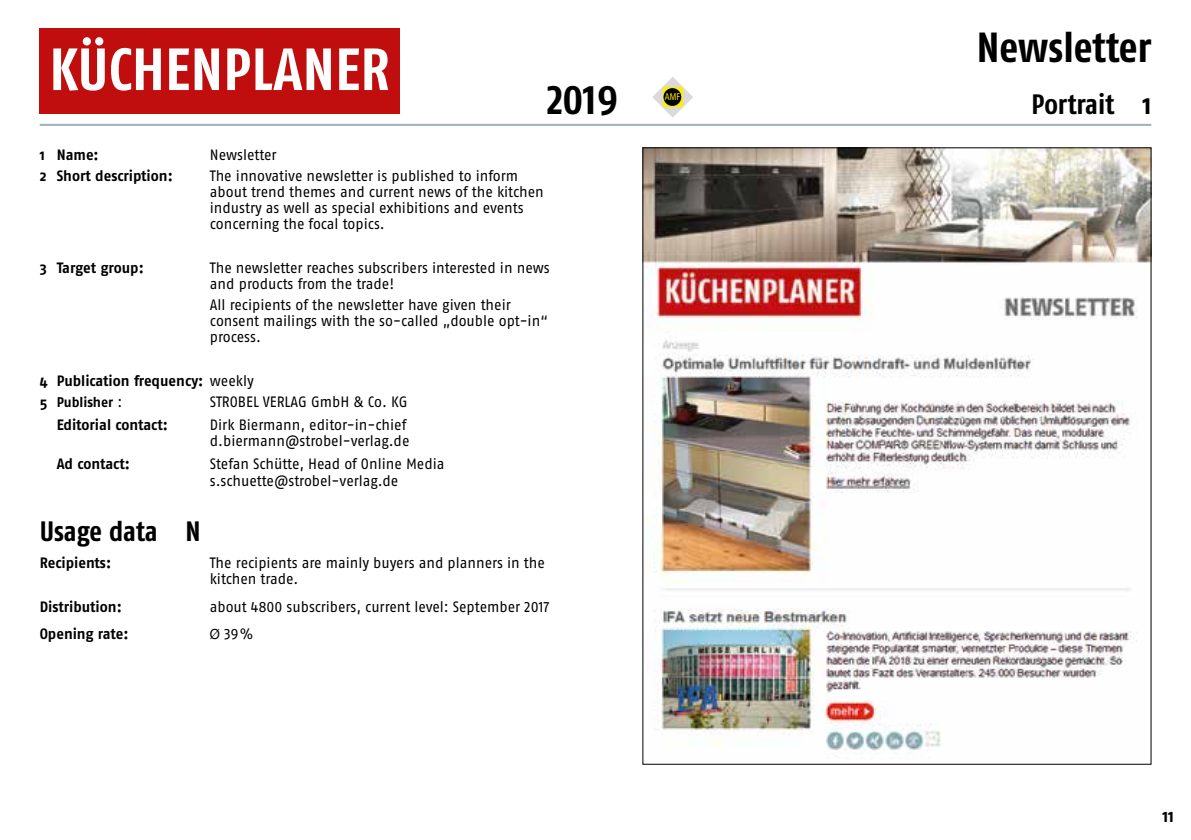
<style>
.page{position:relative;width:1191px;height:840px;background:#fff}
.page>*{position:absolute;margin:0;border:0;box-sizing:border-box;transform-origin:0 0}
.t1{font:700 condensed 42px "Fago OT";color:#000}
.t2{font:700 condensed 28px "Fago OT";letter-spacing:-.005em;color:#000}
.t3{font:700 condensed 18px "Fago OT";color:#000}
.t4{font:15px/16px "Fago OT";letter-spacing:-.005em;color:#000;scale:.95 1}
.t5{font:700 15px "Fago OT";color:#000;scale:.95 1}
.t6{font:700 14px "Fago OT";letter-spacing:-.005em;color:#000;scale:.95 1}
.t7{font:condensed 9.6px "Frutiger";color:#ffed00;scale:.88 1}
.s1{font-weight:400}
.s2{font-size:15px}
.s3{font-weight:400;font-size:15px}
.s4{font-family:"Helvetica Neue LT Std";font-size:14px}
</style>
<div class="page">
<hr style="left:40px;top:124px;width:1111px;height:2px;background:#9db0bb">
<div style="left:40px;top:28px;width:360px;height:85px;background:#c00d0e"></div>
<svg style="left:53px;top:37px;width:335px;height:54px"></svg>
<svg style="left:652px;top:77px;width:41px;height:41px"></svg>
<img style="left:644px;top:149px;width:505px;height:605px">
<h1 class="t1" style="left:547px;top:73px;width:73px">2019</h1>
<p class="t7" style="left:665px;top:91px;width:19px">AMF</p>
<p class="t5" style="left:40px;top:145px;width:64px">1 Name:</p>
<p class="t4" style="left:210px;top:146px;width:72px">Newsletter</p>
<p class="t5" style="left:40px;top:167px;width:142px">2 Short description:</p>
<p class="t4" style="left:210px;top:168px;width:353px">The innovative newsletter is published to inform about trend themes and current news of the kitchen industry as well as special exhibitions and events concerning the focal topics.</p>
<p class="t5" style="left:40px;top:258px;width:111px">3 Target group:</p>
<p class="t4" style="left:210px;top:259px;width:359px">The newsletter reaches subscribers interested in news and products from the trade!</p>
<p class="t4" style="left:210px;top:297px;width:357px">All recipients of the newsletter have given their consent mailings with the so-called „double opt-in“ process.</p>
<p class="t5" style="left:40px;top:371px;width:227px">4 Publication frequency: <span class="s1">weekly</span></p>
<p class="t6" style="left:40px;top:394px;width:88px"><span class="s2">5</span> Publisher <span class="s3">:</span></p>
<p class="t4" style="left:210px;top:394px;width:210px">STROBEL VERLAG GmbH &amp; Co. KG</p>
<p class="t5" style="left:57px;top:415px;width:119px">Editorial contact:</p>
<p class="t4" style="left:210px;top:416px;width:212px">Dirk Biermann, editor-in-chief d.biermann@strobel-verlag.de</p>
<p class="t5" style="left:57px;top:454px;width:79px">Ad contact:</p>
<p class="t4" style="left:210px;top:455px;width:248px;line-height:17px">Stefan Schütte, Head of Online Media s.schuette@strobel-verlag.de</p>
<h2 class="t2" style="left:40px;top:514px;width:162px">Usage data N</h2>
<p class="t5" style="left:40px;top:553px;width:77px">Recipients:</p>
<p class="t4" style="left:210px;top:554px;width:354px">The recipients are mainly buyers and planners in the kitchen trade.</p>
<p class="t5" style="left:40px;top:597px;width:88px">Distribution:</p>
<p class="t4" style="left:210px;top:598px;width:359px">about 4800 subscribers, current level: September 2017</p>
<p class="t5" style="left:40px;top:624px;width:95px">Opening rate:</p>
<p class="t4" style="left:210px;top:625px;width:47px"><span class="s4">Ø</span> 39 %</p>
<h1 class="t1" style="left:976px;top:22px;width:176px">Newsletter</h1>
<h2 class="t2" style="left:1031px;top:87px;width:121px">Portrait 1</h2>
<p class="t3" style="left:1162px;top:804px;width:13px">11</p>
</div>
